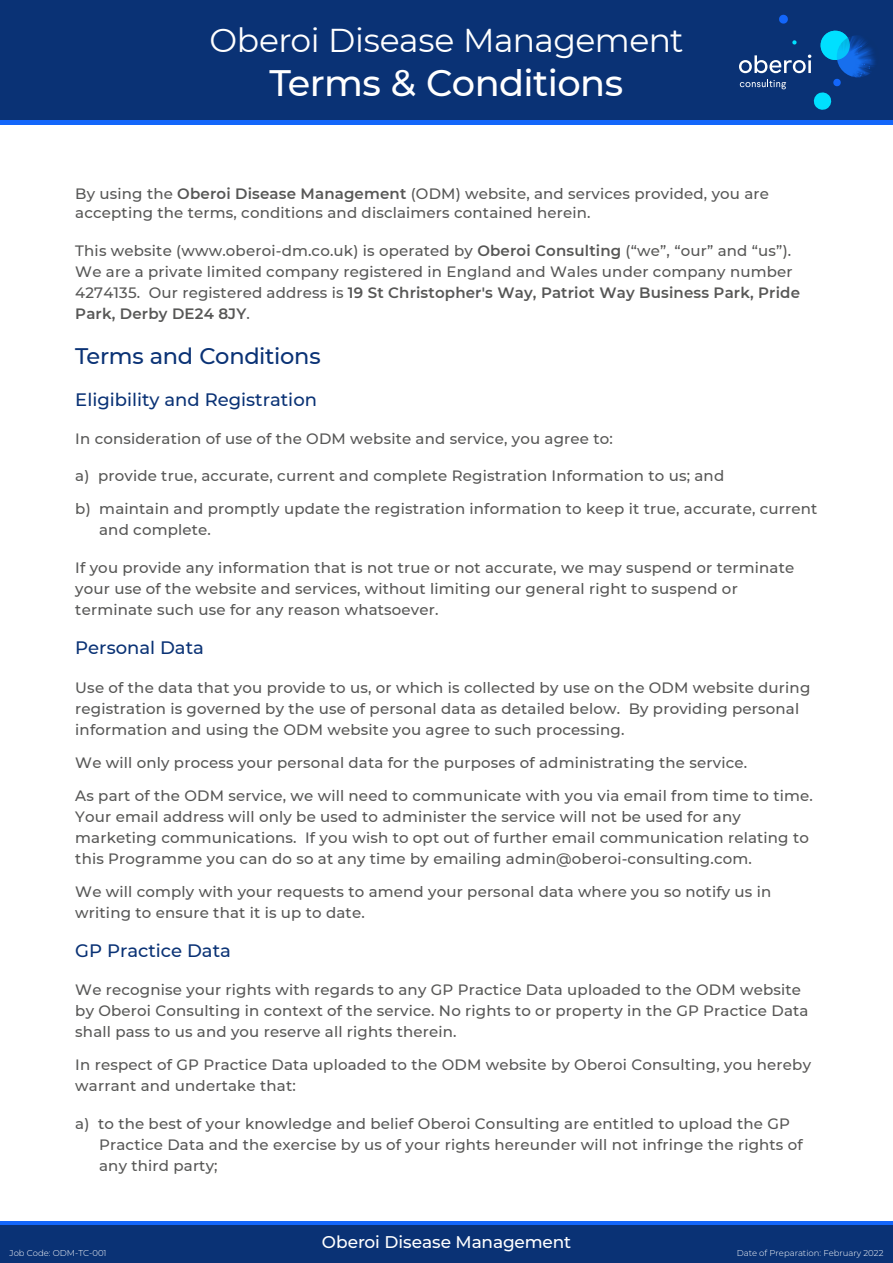
<style>
.page{position:relative;width:893px;height:1263px;background:#fff}
.page>*{position:absolute;margin:0;border:0;box-sizing:border-box;transform-origin:0 0}
.t1{font:500 36.75px "Montserrat";letter-spacing:-.015em;color:#fff}
.t2{font:33px "Montserrat";letter-spacing:-.015em;color:#fff}
.t3{font:500 22.5px "Montserrat";letter-spacing:-.015em;color:#0a3275}
.t4{font:500 18px "Montserrat";color:#0a3275}
.t5{font:500 16.95px "Montserrat";letter-spacing:-.01em;color:#fff}
.t6{font:500 15px/21px "Montserrat";letter-spacing:.01em;color:#575756}
.t7{font:300 8.55px "Montserrat";color:#fff}
.s1{font-weight:600}
</style>
<div class="page">
<div style="left:0;top:0;width:893px;height:120px;background:#0a3275"></div>
<div style="left:0;top:120px;width:893px;height:5px;background:#1366fa"></div>
<img style="left:837px;top:35px;width:42px;height:42px;border-radius:21px">
<svg style="left:739px;top:14px;width:113px;height:96px"></svg>
<div style="left:0;top:1224px;width:893px;height:39px;background:#0a3275"></div>
<hr style="left:0;top:1221px;width:893px;height:3px;background:#1366fa">
<h2 class="t2" style="left:209px;top:17px;width:476px">Oberoi Disease Management</h2>
<h1 class="t1" style="left:270px;top:57px;width:355px">Terms &amp; Conditions</h1>
<p class="t6" style="left:75px;top:183px;width:695px;line-height:19.5px">By using the <span class="s1">Oberoi Disease Management</span> (ODM) website, and services provided, you are accepting the terms, conditions and disclaimers contained herein.</p>
<p class="t6" style="left:75px;top:239px;width:726px">This website (www.oberoi-dm.co.uk) is operated by <span class="s1">Oberoi Consulting</span> (“we”, “our” and “us”).<br>We are a private limited company registered in England and Wales under company number 4274135. Our registered address is <span class="s1">19 St Christopher's Way, Patriot Way Business Park, Pride Park, Derby DE24 8JY</span>.</p>
<h3 class="t3" style="left:75px;top:340px;width:247px">Terms and Conditions</h3>
<p class="t4" style="left:75px;top:387px;width:243px">Eligibility and Registration</p>
<p class="t6" style="left:75px;top:427px;width:539px">In consideration of use of the ODM website and service, you agree to:</p>
<p class="t6" style="left:75px;top:465px;width:650px">a) provide true, accurate, current and complete Registration Information to us; and</p>
<p class="t6" style="left:99px;top:498px;width:720px;text-indent:-24px">b) maintain and promptly update the registration information to keep it true, accurate, current and complete.</p>
<p class="t6" style="left:75px;top:556px;width:720px">If you provide any information that is not true or not accurate, we may suspend or terminate your use of the website and services, without limiting our general right to suspend or terminate such use for any reason whatsoever.</p>
<p class="t4" style="left:75px;top:635px;width:130px">Personal Data</p>
<p class="t6" style="left:75px;top:676px;width:737px">Use of the data that you provide to us, or which is collected by use on the ODM website during registration is governed by the use of personal data as detailed below. By providing personal information and using the ODM website you agree to such processing.</p>
<p class="t6" style="left:75px;top:751px;width:673px">We will only process your personal data for the purposes of administrating the service.</p>
<p class="t6" style="left:75px;top:784px;width:739px">As part of the ODM service, we will need to communicate with you via email from time to time.<br>Your email address will only be used to administer the service will not be used for any marketing communications. If you wish to opt out of further email communication relating to this Programme you can do so at any time by emailing admin@oberoi-consulting.com.</p>
<p class="t6" style="left:75px;top:880px;width:698px">We will comply with your requests to amend your personal data where you so notify us in writing to ensure that it is up to date.</p>
<p class="t4" style="left:75px;top:938px;width:157px">GP Practice Data</p>
<p class="t6" style="left:75px;top:979px;width:735px">We recognise your rights with regards to any GP Practice Data uploaded to the ODM website by Oberoi Consulting in context of the service. No rights to or property in the GP Practice Data shall pass to us and you reserve all rights therein.</p>
<p class="t6" style="left:75px;top:1054px;width:737px">In respect of GP Practice Data uploaded to the ODM website by Oberoi Consulting, you hereby warrant and undertake that:</p>
<p class="t6" style="left:99px;top:1112px;width:705px;text-indent:-24px">a) to the best of your knowledge and belief Oberoi Consulting are entitled to upload the GP<br>Practice Data and the exercise by us of your rights hereunder will not infringe the rights of any third party;</p>
<p class="t5" style="left:322px;top:1230px;width:251px">Oberoi Disease Management</p>
<p class="t7" style="left:10px;top:1247px;width:99px">Job Code: ODM-TC-001</p>
<p class="t7" style="left:737px;top:1247px;width:148px">Date of Preparation: February 2022</p>
</div>
